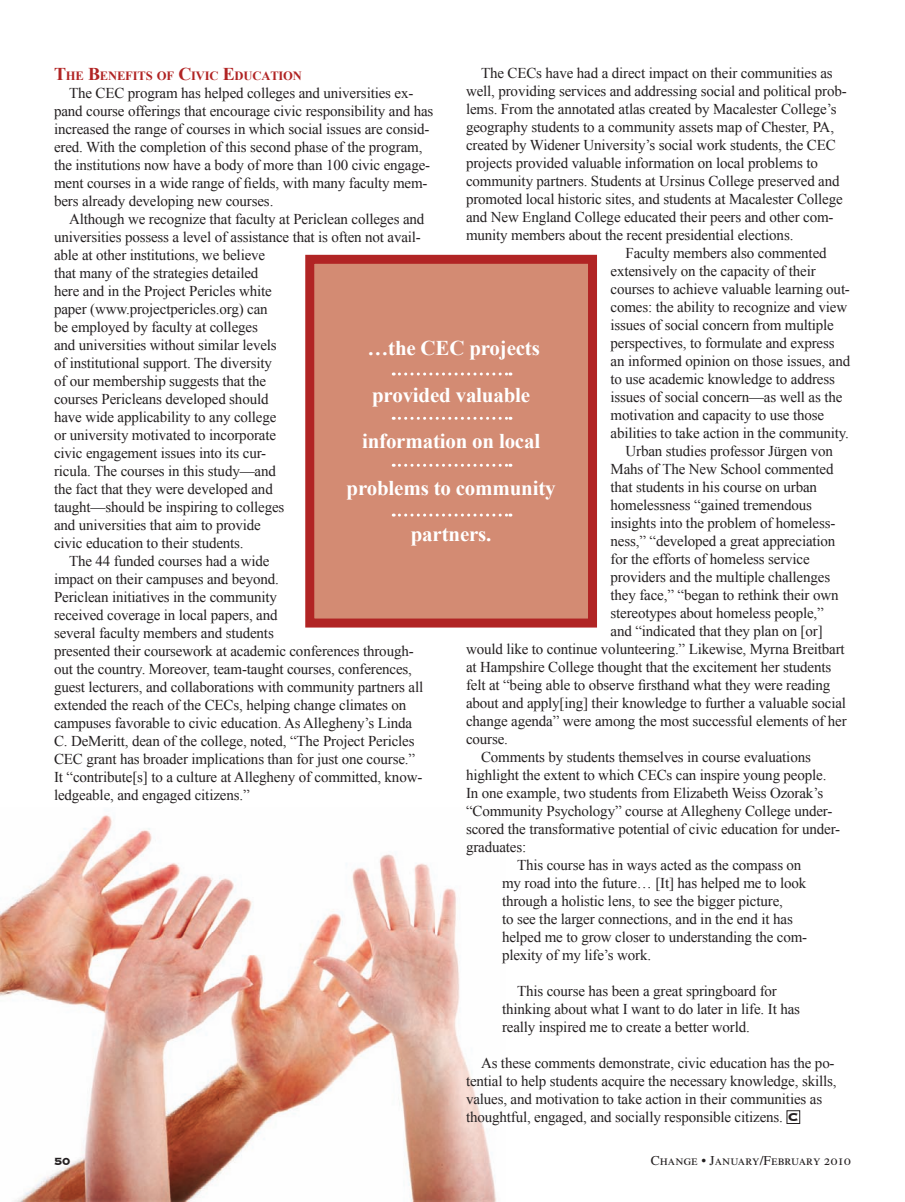
<style>
.page{position:relative;width:905px;height:1202px;background:#fff}
.page>*{position:absolute;margin:0;border:0;box-sizing:border-box;transform-origin:0 0}
.t1{font:700 21px "Times New Roman";letter-spacing:-.01em;color:#fff}
.t2{font:15px/18px "Times New Roman";letter-spacing:-.01em;color:#231f20}
.t3{font:13.5px "Times Roman SC";color:#231f20}
.t4{font:700 13.5px "Copperplate";color:#231f20}
.t5{font:700 12.6px "Times New Roman";letter-spacing:-.015em;color:#b12424}
.s1{font-size:18px}
.s2{font-family:"Copperplate";font-weight:700}
</style>
<div class="page">
<img style="left:0;top:815px;width:496px;height:387px">
<div style="left:786px;top:1110px;width:14px;height:13px;border:1px solid #231f20"></div>
<div style="left:310px;top:259px;width:282px;height:364px;background:#d38b73"></div>
<div style="left:305px;top:255px;width:292px;height:372px;border:9px solid #b12424"></div>
<svg style="left:393px;top:513px;width:118px;height:3px"></svg>
<svg style="left:393px;top:372px;width:118px;height:3px"></svg>
<svg style="left:393px;top:417px;width:118px;height:3px"></svg>
<svg style="left:393px;top:464px;width:118px;height:3px"></svg>
<p class="t5" style="left:54px;top:67px;width:249px"><span class="s1">T</span>HE <span class="s1">B</span>ENEFITS OF <span class="s1">C</span>IVIC <span class="s1">E</span>DUCATION</p>
<p class="t2" style="left:54px;top:83px;width:381px;text-indent:15px">The CEC program has helped colleges and universities ex&shy;pand course offerings that encourage civic responsibility and has increased the range of courses in which social issues are consid&shy;ered. With the completion of this second phase of the program, the institutions now have a body of more than 100 civic engage&shy;ment courses in a wide range of fields, with many faculty mem&shy;bers already developing new courses.</p>
<p class="t2" style="left:69px;top:209px;width:357px">Although we recognize that faculty at Periclean colleges and</p>
<p class="t2" style="left:54px;top:227px;width:368px">universities possess a level of assistance that is often not avail-</p>
<p class="t2" style="left:54px;top:245px;width:213px">able at other institutions, we believe</p>
<p class="t2" style="left:54px;top:263px;width:206px">that many of the strategies detailed</p>
<p class="t2" style="left:54px;top:281px;width:219px">here and in the Project Pericles white</p>
<p class="t2" style="left:54px;top:299px;width:215px">paper (www.projectpericles.org) can</p>
<p class="t2" style="left:54px;top:317px;width:205px">be employed by faculty at colleges</p>
<p class="t2" style="left:54px;top:335px;width:224px">and universities without similar levels</p>
<p class="t2" style="left:54px;top:353px;width:219px">of institutional support. The diversity</p>
<p class="t2" style="left:54px;top:371px;width:213px">of our membership suggests that the</p>
<p class="t2" style="left:54px;top:389px;width:216px">courses Pericleans developed should</p>
<p class="t2" style="left:54px;top:407px;width:224px">have wide applicability to any college</p>
<p class="t2" style="left:54px;top:425px;width:223px">or university motivated to incorporate</p>
<p class="t2" style="left:54px;top:443px;width:214px">civic engagement issues into its cur-</p>
<p class="t2" style="left:54px;top:461px;width:223px">ricula. The courses in this study—and</p>
<p class="t2" style="left:54px;top:479px;width:220px">the fact that they were developed and</p>
<p class="t2" style="left:54px;top:497px;width:232px">taught—should be inspiring to colleges</p>
<p class="t2" style="left:54px;top:515px;width:208px">and universities that aim to provide</p>
<p class="t2" style="left:54px;top:533px;width:191px">civic education to their students.</p>
<p class="t2" style="left:69px;top:551px;width:202px">The 44 funded courses had a wide</p>
<p class="t2" style="left:54px;top:569px;width:226px">impact on their campuses and beyond.</p>
<p class="t2" style="left:54px;top:587px;width:224px">Periclean initiatives in the community</p>
<p class="t2" style="left:54px;top:605px;width:225px">received coverage in local papers, and</p>
<p class="t2" style="left:54px;top:623px;width:221px">several faculty members and students</p>
<p class="t2" style="left:54px;top:641px;width:361px">presented their coursework at academic conferences through-</p>
<p class="t2" style="left:54px;top:659px;width:359px">out the country. Moreover, team-taught courses, conferences,</p>
<p class="t2" style="left:54px;top:677px;width:370px">guest lecturers, and collaborations with community partners all</p>
<p class="t2" style="left:54px;top:695px;width:354px">extended the reach of the CECs, helping change climates on</p>
<p class="t2" style="left:54px;top:713px;width:359px">campuses favorable to civic education. As Allegheny’s Linda</p>
<p class="t2" style="left:54px;top:731px;width:362px">C. DeMeritt, dean of the college, noted, “The Project Pericles</p>
<p class="t2" style="left:54px;top:749px;width:362px">CEC grant has broader implications than for just one course.”</p>
<p class="t2" style="left:54px;top:767px;width:370px">It “contribute[s] to a culture at Allegheny of committed, know-</p>
<p class="t2" style="left:54px;top:785px;width:197px">ledgeable, and engaged citizens.”</p>
<p class="t2" style="left:481px;top:64px;width:353px">The CECs have had a direct impact on their communities as</p>
<p class="t2" style="left:466px;top:82px;width:382px">well, providing services and addressing social and political prob-</p>
<p class="t2" style="left:466px;top:100px;width:372px">lems. From the annotated atlas created by Macalester College’s</p>
<p class="t2" style="left:466px;top:118px;width:369px">geography students to a community assets map of Chester, PA,</p>
<p class="t2" style="left:466px;top:136px;width:371px">created by Widener University’s social work students, the CEC</p>
<p class="t2" style="left:466px;top:154px;width:353px">projects provided valuable information on local problems to</p>
<p class="t2" style="left:466px;top:172px;width:375px">community partners. Students at Ursinus College preserved and</p>
<p class="t2" style="left:466px;top:190px;width:378px">promoted local historic sites, and students at Macalester College</p>
<p class="t2" style="left:466px;top:208px;width:369px">and New England College educated their peers and other com-</p>
<p class="t2" style="left:466px;top:226px;width:329px">munity members about the recent presidential elections.</p>
<p class="t2" style="left:625px;top:244px;width:203px">Faculty members also commented</p>
<p class="t2" style="left:610px;top:262px;width:207px">extensively on the capacity of their</p>
<p class="t2" style="left:610px;top:280px;width:241px">courses to achieve valuable learning out-</p>
<p class="t2" style="left:610px;top:298px;width:238px">comes: the ability to recognize and view</p>
<p class="t2" style="left:610px;top:316px;width:225px">issues of social concern from multiple</p>
<p class="t2" style="left:610px;top:334px;width:225px">perspectives, to formulate and express</p>
<p class="t2" style="left:610px;top:352px;width:241px">an informed opinion on those issues, and</p>
<p class="t2" style="left:610px;top:370px;width:226px">to use academic knowledge to address</p>
<p class="t2" style="left:610px;top:388px;width:233px">issues of social concern—as well as the</p>
<p class="t2" style="left:610px;top:406px;width:215px">motivation and capacity to use those</p>
<p class="t2" style="left:610px;top:424px;width:240px">abilities to take action in the community.</p>
<p class="t2" style="left:625px;top:442px;width:209px">Urban studies professor Jürgen von</p>
<p class="t2" style="left:610px;top:460px;width:224px">Mahs of The New School commented</p>
<p class="t2" style="left:610px;top:478px;width:208px">that students in his course on urban</p>
<p class="t2" style="left:610px;top:496px;width:203px">homelessness “gained tremendous</p>
<p class="t2" style="left:610px;top:514px;width:226px">insights into the problem of homeless-</p>
<p class="t2" style="left:610px;top:532px;width:226px">ness,” “developed a great appreciation</p>
<p class="t2" style="left:610px;top:550px;width:201px">for the efforts of homeless service</p>
<p class="t2" style="left:610px;top:568px;width:221px">providers and the multiple challenges</p>
<p class="t2" style="left:610px;top:586px;width:229px">they face,” “began to rethink their own</p>
<p class="t2" style="left:610px;top:604px;width:215px">stereotypes about homeless people,”</p>
<p class="t2" style="left:610px;top:622px;width:214px">and “indicated that they plan on [or]</p>
<p class="t2" style="left:466px;top:640px;width:380px">would like to continue volunteering.” Likewise, Myrna Breitbart</p>
<p class="t2" style="left:466px;top:658px;width:367px">at Hampshire College thought that the excitement her students</p>
<p class="t2" style="left:466px;top:676px;width:366px">felt at “being able to observe firsthand what they were reading</p>
<p class="t2" style="left:466px;top:694px;width:381px">about and apply[ing] their knowledge to further a valuable social</p>
<p class="t2" style="left:466px;top:712px;width:382px">change agenda” were among the most successful elements of her</p>
<p class="t2" style="left:466px;top:730px;width:43px">course.</p>
<p class="t2" style="left:481px;top:748px;width:331px">Comments by students themselves in course evaluations</p>
<p class="t2" style="left:466px;top:766px;width:362px">highlight the extent to which CECs can inspire young people.</p>
<p class="t2" style="left:466px;top:784px;width:358px">In one example, two students from Elizabeth Weiss Ozorak’s</p>
<p class="t2" style="left:466px;top:802px;width:368px">“Community Psychology” course at Allegheny College under-</p>
<p class="t2" style="left:466px;top:820px;width:376px">scored the transformative potential of civic education for under-</p>
<p class="t2" style="left:466px;top:838px;width:62px">graduates:</p>
<p class="t2" style="left:517px;top:856px;width:286px">This course has in ways acted as the compass on</p>
<p class="t2" style="left:502px;top:874px;width:306px">my road into the future… [It] has helped me to look</p>
<p class="t2" style="left:502px;top:892px;width:282px">through a holistic lens, to see the bigger picture,</p>
<p class="t2" style="left:502px;top:910px;width:292px">to see the larger connections, and in the end it has</p>
<p class="t2" style="left:502px;top:928px;width:307px">helped me to grow closer to understanding the com-</p>
<p class="t2" style="left:502px;top:946px;width:151px">plexity of my life’s work.</p>
<p class="t2" style="left:502px;top:982px;width:299px;text-indent:15px">This course has been a great springboard for thinking about what I want to do later in life. It has really inspired me to create a better world.</p>
<p class="t2" style="left:466px;top:1054px;width:372px;text-indent:15px">As these comments demonstrate, civic education has the po&shy;tential to help students acquire the necessary knowledge, skills, values, and motivation to take action in their communities as thoughtful, engaged, and socially responsible citizens. <span class="s2">C</span></p>
<h1 class="t1" style="left:367px;top:334px;width:174px">…the CEC projects</h1>
<h1 class="t1" style="left:372px;top:380px;width:159px">provided valuable</h1>
<h1 class="t1" style="left:362px;top:427px;width:180px">information on local</h1>
<h1 class="t1" style="left:346px;top:473px;width:210px">problems to community</h1>
<h1 class="t1" style="left:411px;top:520px;width:82px">partners.</h1>
<p class="t4" style="left:54px;top:1152px;width:18px">50</p>
<p class="t3" style="left:650px;top:1152px;width:202px">Change • January/February 2010</p>
</div>
